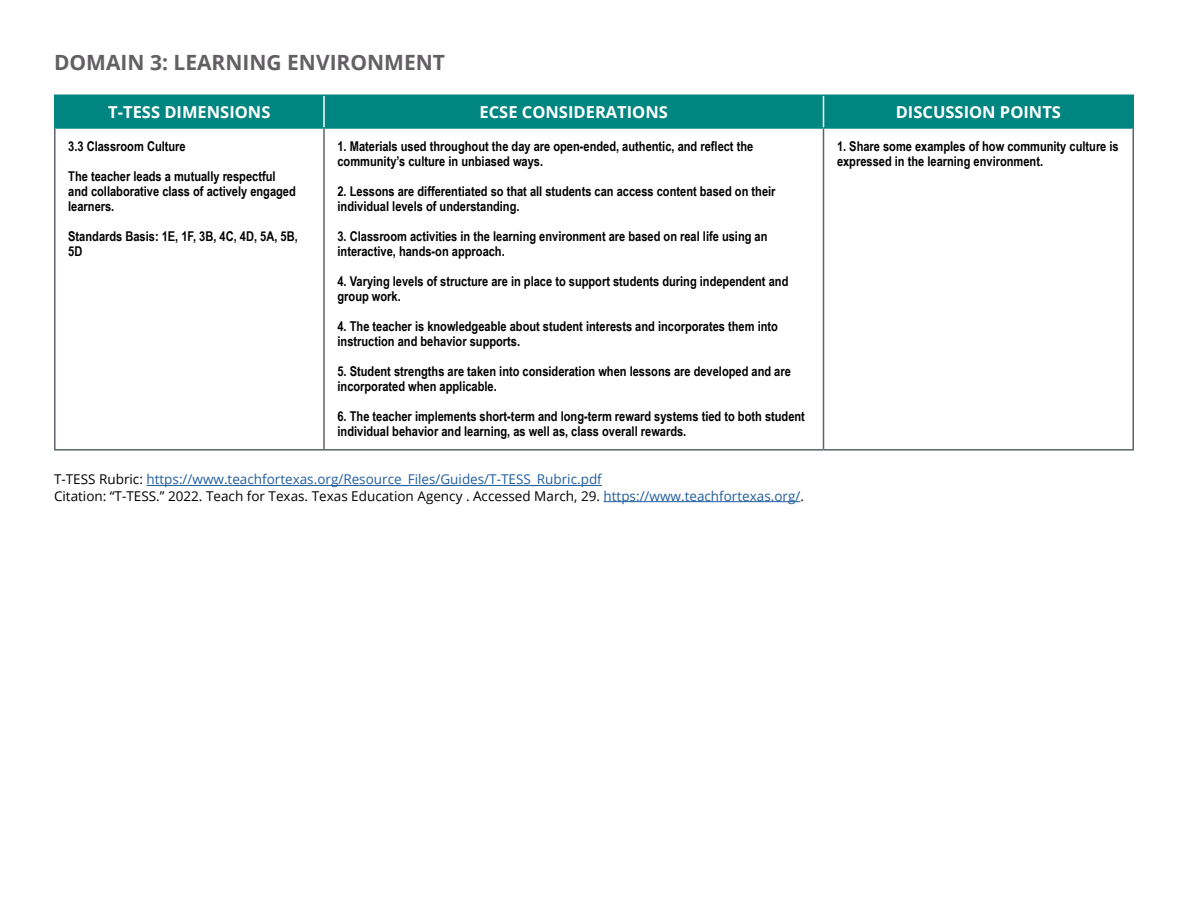
<style>
.page{position:relative;width:1188px;height:918px;background:#fff}
.page>*{position:absolute;margin:0;border:0;box-sizing:border-box;transform-origin:0 0}
.t1{font:700 21px "Open Sans";color:#626062}
.t2{font:700 16.5px "Open Sans";color:#fff}
.t3{font:700 13.5px/15px "Arial Narrow";color:#000}
.t4{font:13.5px "Open Sans";color:#000}
.t5{font:13.5px "Open Sans";color:#215e9e}
.s1{color:#000}
.s2{color:#215e9e}
</style>
<div class="page">
<div style="left:56px;top:96px;width:1076px;height:31px;background:#008581"></div>
<hr style="left:54px;top:94px;width:270px;height:2px;background:#008581">
<hr style="left:54px;top:96px;width:2px;height:31px;background:#008581">
<hr style="left:324px;top:94px;width:500px;height:2px;background:#008581">
<hr style="left:824px;top:94px;width:310px;height:2px;background:#008581">
<hr style="left:1132px;top:96px;width:2px;height:31px;background:#008581">
<hr style="left:54px;top:127px;width:270px;height:2px;background:#008581">
<hr style="left:324px;top:127px;width:500px;height:2px;background:#008581">
<hr style="left:824px;top:127px;width:310px;height:2px;background:#008581">
<hr style="left:323px;top:96px;width:2px;height:31px;background:#fff">
<hr style="left:823px;top:96px;width:1px;height:31px;background:#fff">
<hr style="left:54px;top:129px;width:2px;height:320px;background:#5c6169">
<hr style="left:323px;top:129px;width:2px;height:320px;background:#5c6169">
<hr style="left:823px;top:129px;width:1px;height:320px;background:#5c6169">
<hr style="left:1132px;top:129px;width:2px;height:320px;background:#5c6169">
<hr style="left:54px;top:449px;width:270px;height:2px;background:#5c6169">
<hr style="left:324px;top:449px;width:500px;height:2px;background:#5c6169">
<hr style="left:824px;top:449px;width:310px;height:2px;background:#5c6169">
<hr style="left:146px;top:485px;width:456px;height:1px;background:#215e9e">
<hr style="left:604px;top:501px;width:196px;height:1px;background:#215e9e">
<p class="t1" style="left:54px;top:48px;width:393px">DOMAIN 3: LEARNING ENVIRONMENT</p>
<p class="t2" style="left:108px;top:100px;width:164px">T-TESS DIMENSIONS</p>
<p class="t2" style="left:480px;top:100px;width:190px">ECSE CONSIDERATIONS</p>
<p class="t2" style="left:896px;top:100px;width:167px">DISCUSSION POINTS</p>
<p class="t3" style="left:68px;top:138px;width:119px">3.3 Classroom Culture</p>
<p class="t3" style="left:68px;top:168px;width:229px">The teacher leads a mutually respectful and collaborative class of actively engaged learners.</p>
<p class="t3" style="left:68px;top:228px;width:231px">Standards Basis: 1E, 1F, 3B, 4C, 4D, 5A, 5B,<br>5D</p>
<p class="t3" style="left:338px;top:138px;width:417px">1. Materials used throughout the day are open-ended, authentic, and reflect the community’s culture in unbiased ways.</p>
<p class="t3" style="left:338px;top:183px;width:440px">2. Lessons are differentiated so that all students can access content based on their individual levels of understanding.</p>
<p class="t3" style="left:338px;top:228px;width:432px">3. Classroom activities in the learning environment are based on real life using an interactive, hands-on approach.</p>
<p class="t3" style="left:338px;top:273px;width:452px">4. Varying levels of structure are in place to support students during independent and group work.</p>
<p class="t3" style="left:338px;top:318px;width:442px">4. The teacher is knowledgeable about student interests and incorporates them into instruction and behavior supports.</p>
<p class="t3" style="left:338px;top:363px;width:455px">5. Student strengths are taken into consideration when lessons are developed and are incorporated when applicable.</p>
<p class="t3" style="left:338px;top:408px;width:469px">6. The teacher implements short-term and long-term reward systems tied to both student individual behavior and learning, as well as, class overall rewards.</p>
<p class="t3" style="left:837px;top:138px;width:283px">1. Share some examples of how community culture is expressed in the learning environment.</p>
<p class="t5" style="left:54px;top:470px;width:549px"><span class="s1">T-TESS Rubric:</span> https://www.teachfortexas.org/Resource_Files/Guides/T-TESS_Rubric.pdf</p>
<p class="t4" style="left:54px;top:487px;width:752px">Citation: “T-TESS.” 2022. Teach for Texas. Texas Education Agency . Accessed March, 29. <span class="s2">https://www.teachfortexas.org/</span>.</p>
</div>
